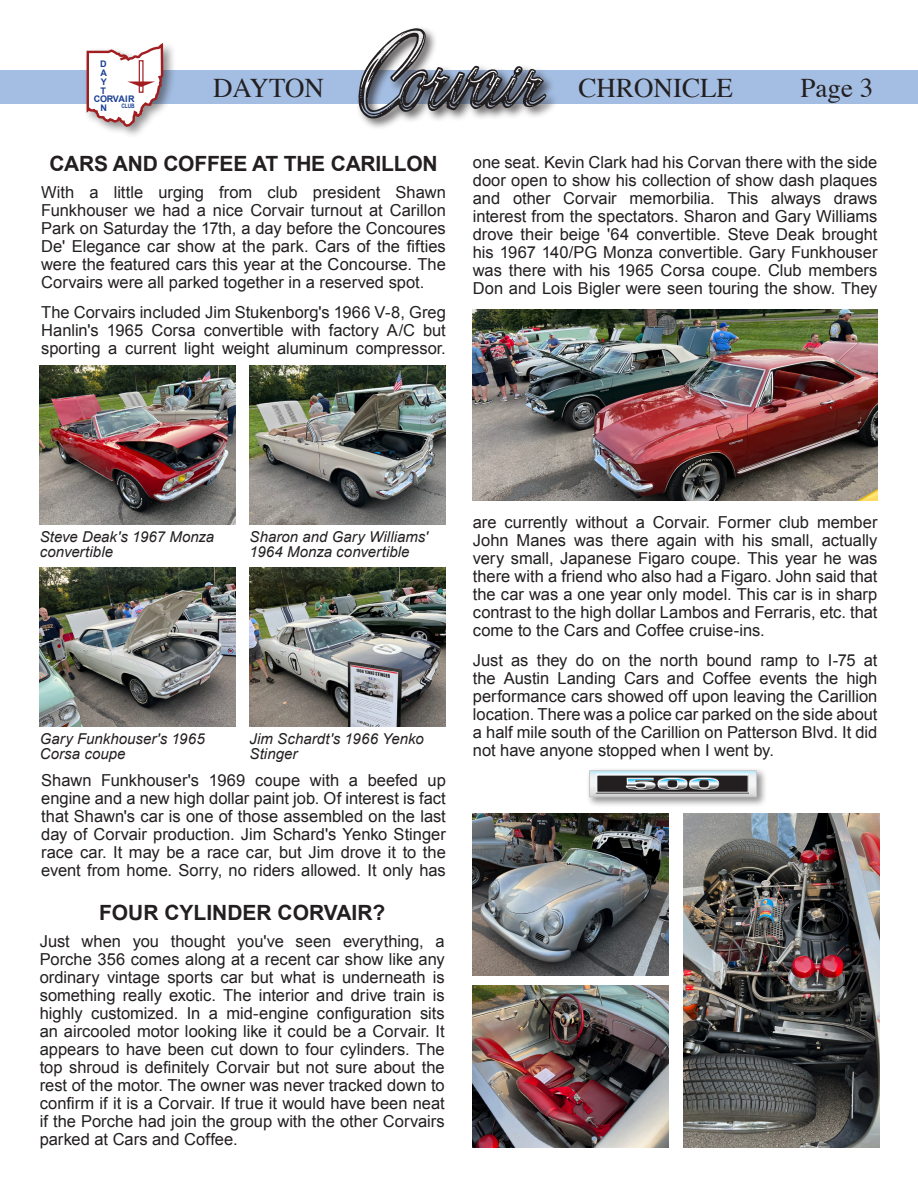
<style>
.page{position:relative;width:918px;height:1188px;background:#fff}
.page>*{position:absolute;margin:0;border:0;box-sizing:border-box;transform-origin:0 0}
.t1{font:27px "Times";color:#231f20}
.t2{font:700 21px "Arial";letter-spacing:-.01em;color:#231f20}
.t3{font:16.5px/18px "Arial";color:#231f20;text-align:justify}
.t4{font:italic 15px/15px "Arial";letter-spacing:.005em;color:#231f20}
.t5{font:700 9px/8.9px "Arial";letter-spacing:-.01em;color:#1b3f94;text-align:justify}
.t6{font:700 6.15px "Arial";color:#1b3f94;scale:.79 1}
</style>
<div class="page">
<div style="left:0;top:70px;width:918px;height:34px;background:#a4bee3"></div>
<div style="left:83px;top:41px;width:93px;height:98px;background:#231f20;opacity:.5"></div>
<svg style="left:85px;top:41px;width:79px;height:87px"></svg>
<div style="left:139px;top:60px;width:5px;height:33px;border:1px solid #a11d20"></div>
<div style="left:356px;top:26px;width:202px;height:104px;background:#231f20;opacity:.75"></div>
<img style="left:356px;top:26px;width:195px;height:97px">
<img style="left:473px;top:309px;width:405px;height:191px">
<img style="left:40px;top:366px;width:196px;height:159px">
<img style="left:250px;top:366px;width:195px;height:159px">
<img style="left:40px;top:568px;width:196px;height:159px">
<img style="left:250px;top:568px;width:195px;height:159px">
<img style="left:473px;top:813px;width:196px;height:162px">
<img style="left:473px;top:986px;width:196px;height:162px">
<img style="left:684px;top:813px;width:195px;height:335px">
<div style="left:586px;top:768px;width:181px;height:40px;background:#231f20;opacity:.5"></div>
<div style="left:589px;top:770px;width:168px;height:27px;border:1px solid #231f20"></div>
<svg style="left:589px;top:771px;width:167px;height:26px;background:#8f9496"></svg>
<div style="left:626px;top:777px;width:93px;height:12px;background:#fff;opacity:.75"></div>
<div style="left:626px;top:778px;width:94px;height:13px;background:#231f20;opacity:.75"></div>
<p class="t5" style="left:100px;top:59px;width:9px">D A Y T O N</p>
<p class="t5" style="left:94px;top:95px;width:42px">C RVAIR</p>
<p class="t6" style="left:121px;top:102px;width:18px">CLUB</p>
<p class="t1" style="left:213px;top:63px;width:113px">DAYTON</p>
<p class="t1" style="left:579px;top:63px;width:156px">CHRONICLE</p>
<p class="t1" style="left:801px;top:63px;width:74px">Page 3</p>
<p class="t2" style="left:49px;top:150px;width:390px">CARS AND COFFEE AT THE CARILLON</p>
<p class="t3" style="left:41px;top:184px;width:406px">With a little urging from club president Shawn Funkhouser we had a nice Corvair turnout at Carillon Park on Saturday the 17th, a day before the Concoures De' Elegance car show at the park. Cars of the fifties were the featured cars this year at the Concourse. The Corvairs were all parked together in a reserved spot.</p>
<p class="t3" style="left:41px;top:304px;width:406px">The Corvairs included Jim Stukenborg's 1966 V-8, Greg Hanlin's 1965 Corsa convertible with factory A/C but sporting a current light weight aluminum compressor.</p>
<p class="t3" style="left:473px;top:153px;width:406px">one seat. Kevin Clark had his Corvan there with the side door open to show his collection of show dash plaques and other Corvair memorbilia. This always draws interest from the spectators. Sharon and Gary Williams drove their beige '64 convertible. Steve Deak brought his 1967 140/PG Monza convertible. Gary Funkhouser was there with his 1965 Corsa coupe. Club members Don and Lois Bigler were seen touring the show. They</p>
<p class="t4" style="left:40px;top:529px;width:176px">Steve Deak's 1967 Monza convertible</p>
<p class="t4" style="left:250px;top:529px;width:180px">Sharon and Gary Williams'<br>1964 Monza convertible</p>
<p class="t4" style="left:40px;top:732px;width:167px">Gary Funkhouser's 1965<br>Corsa coupe</p>
<p class="t4" style="left:250px;top:732px;width:176px">Jim Schardt's 1966 Yenko<br>Stinger</p>
<p class="t3" style="left:41px;top:772px;width:406px">Shawn Funkhouser's 1969 coupe with a beefed up engine and a new high dollar paint job. Of interest is fact that Shawn's car is one of those assembled on the last day of Corvair production. Jim Schard's Yenko Stinger race car. It may be a race car, but Jim drove it to the event from home. Sorry, no riders allowed. It only has</p>
<p class="t2" style="left:99px;top:899px;width:288px">FOUR CYLINDER CORVAIR?</p>
<p class="t3" style="left:40px;top:933px;width:407px">Just when you thought you've seen everything, a Porche 356 comes along at a recent car show like any ordinary vintage sports car but what is underneath is something really exotic. The interior and drive train is highly customized. In a mid-engine configuration sits an aircooled motor looking like it could be a Corvair. It appears to have been cut down to four cylinders. The top shroud is definitely Corvair but not sure about the rest of the motor. The owner was never tracked down to confirm if it is a Corvair. If true it would have been neat if the Porche had join the group with the other Corvairs parked at Cars and Coffee.</p>
<p class="t3" style="left:473px;top:513px;width:406px">are currently without a Corvair. Former club member John Manes was there again with his small, actually very small, Japanese Figaro coupe. This year he was there with a friend who also had a Figaro. John said that the car was a one year only model. This car is in sharp contrast to the high dollar Lambos and Ferraris, etc. that come to the Cars and Coffee cruise-ins.</p>
<p class="t3" style="left:473px;top:651px;width:406px">Just as they do on the north bound ramp to I-75 at the Austin Landing Cars and Coffee events the high performance cars showed off upon leaving the Carillion location. There was a police car parked on the side about a half mile south of the Carillion on Patterson Blvd. It did not have anyone stopped when I went by.</p>
</div>
